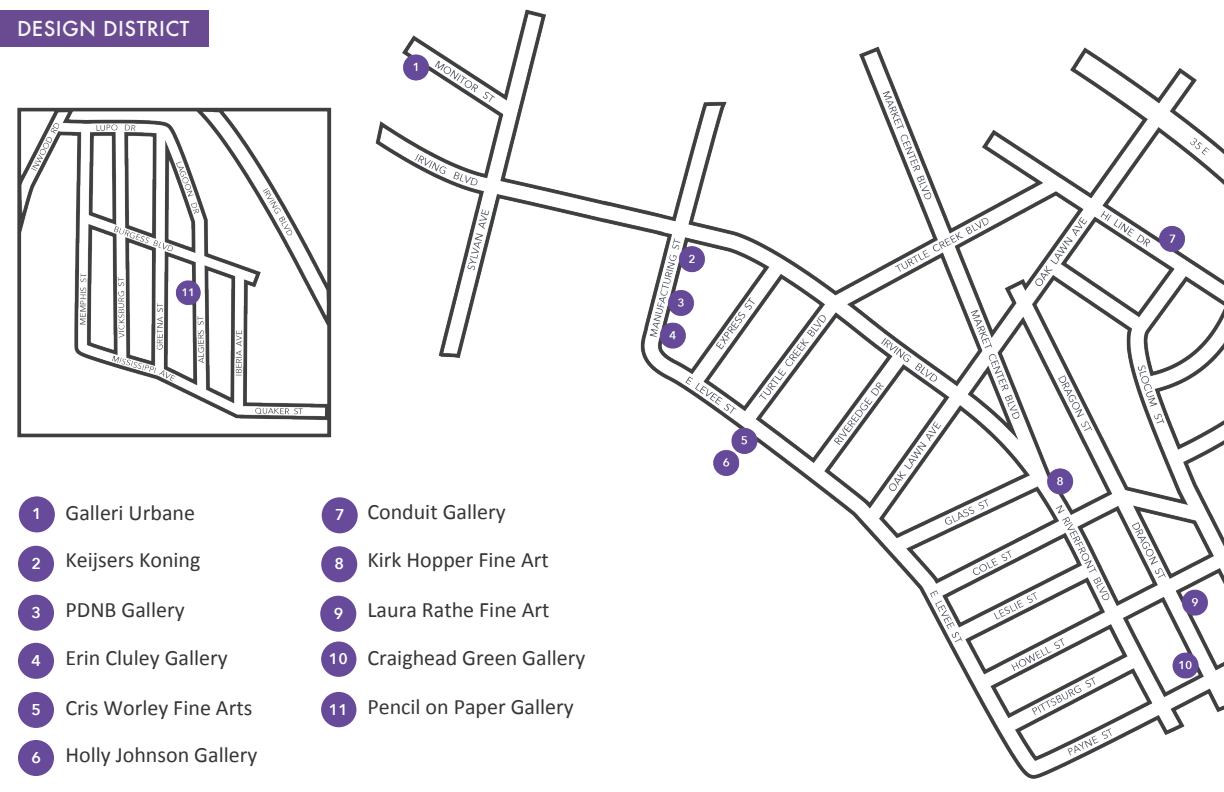
<style>
.page{position:relative;width:1224px;height:792px;background:#fff}
.page>*{position:absolute;margin:0;border:0;box-sizing:border-box;transform-origin:0 0}
.t1{font:22px/47.6px "Calibri";color:#353636}
.t2{font:500 20px "Futura";letter-spacing:.02em;color:#f5f7f7}
.t3{font:600 15.6px "Avenir Next";color:#fff}
.t4{font:600 15.4px "Avenir Next";color:#fff}
</style>
<div class="page">
<img style="left:18px;top:9px;width:1206px;height:770px">
<div style="left:0;top:10px;width:209px;height:36px;background:#6a4a90"></div>
<div style="left:19px;top:496px;width:36px;height:36px;background:#684a9a;border-radius:50%"></div>
<div style="left:18px;top:546px;width:36px;height:36px;background:#684a9a;border-radius:50%"></div>
<div style="left:18px;top:595px;width:36px;height:36px;background:#684a9a;border-radius:50%"></div>
<div style="left:18px;top:643px;width:36px;height:36px;background:#684a9a;border-radius:50%"></div>
<div style="left:18px;top:692px;width:36px;height:36px;background:#684a9a;border-radius:50%"></div>
<div style="left:18px;top:740px;width:36px;height:36px;background:#684a9a;border-radius:50%"></div>
<div style="left:322px;top:497px;width:36px;height:36px;background:#684a9a;border-radius:50%"></div>
<div style="left:321px;top:546px;width:36px;height:36px;background:#684a9a;border-radius:50%"></div>
<div style="left:320px;top:596px;width:36px;height:36px;background:#684a9a;border-radius:50%"></div>
<div style="left:321px;top:642px;width:35px;height:35px;background:#684a9a;border-radius:50%"></div>
<div style="left:321px;top:692px;width:35px;height:35px;background:#684a9a;border-radius:50%"></div>
<p class="t2" style="left:17px;top:15px;width:174px">DESIGN DISTRICT</p>
<p class="t3" style="left:32px;top:501px;width:11px">1</p>
<p class="t3" style="left:31px;top:550px;width:11px">2</p>
<p class="t3" style="left:31px;top:599px;width:11px">3</p>
<p class="t3" style="left:31px;top:647px;width:11px">4</p>
<p class="t3" style="left:31px;top:696px;width:11px">5</p>
<p class="t3" style="left:31px;top:744px;width:11px">6</p>
<p class="t1" style="left:66px;top:488px;width:131px">Galleri Urbane</p>
<p class="t1" style="left:66px;top:536px;width:137px">Keijsers Koning</p>
<p class="t1" style="left:66px;top:585px;width:121px">PDNB Gallery</p>
<p class="t1" style="left:66px;top:633px;width:164px">Erin Cluley Gallery</p>
<p class="t1" style="left:66px;top:683px;width:193px">Cris Worley Fine Arts<br>Holly Johnson Gallery</p>
<p class="t3" style="left:335px;top:502px;width:11px">7</p>
<p class="t3" style="left:335px;top:551px;width:11px">8</p>
<p class="t3" style="left:334px;top:600px;width:11px">9</p>
<p class="t4" style="left:329px;top:646px;width:20px">10</p>
<p class="t4" style="left:329px;top:696px;width:20px">11</p>
<p class="t1" style="left:367px;top:488px;width:140px">Conduit Gallery</p>
<p class="t1" style="left:367px;top:536px;width:183px">Kirk Hopper Fine Art</p>
<p class="t1" style="left:367px;top:585px;width:219px">Laura Rathe Fine Art<br>Craighead Green Gallery</p>
<p class="t1" style="left:367px;top:683px;width:208px">Pencil on Paper Gallery</p>
</div>
